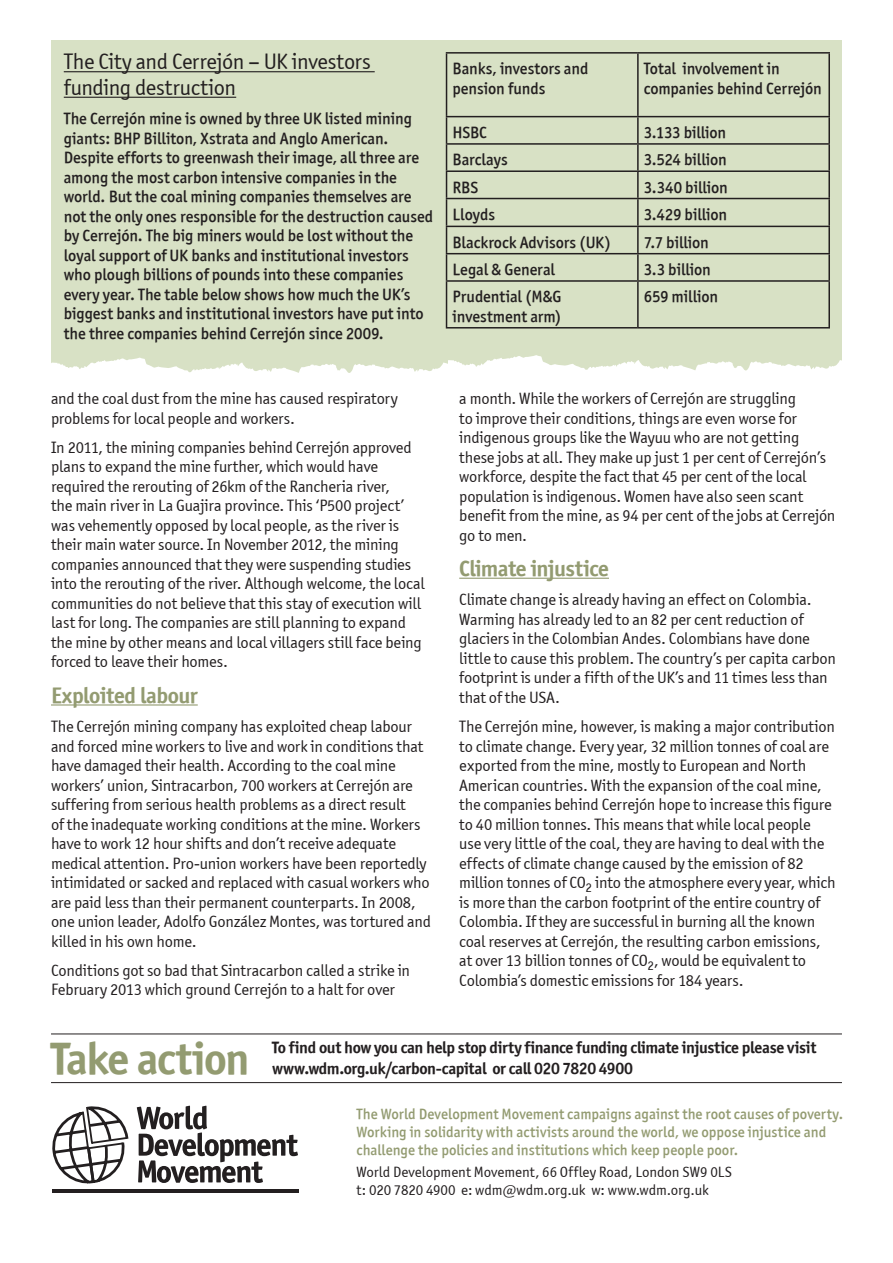
<style>
.page{position:relative;width:893px;height:1263px;background:#fff}
.page>*{position:absolute;margin:0;border:0;box-sizing:border-box;transform-origin:0 0}
.take_action_sign_off{font:45.45px "Officina Sans ITCTT Bold";letter-spacing:-.035em;color:#939b71}
.box_head_A{font:22.5px/25.5px "Officina Sans ITCTT Book";letter-spacing:-.02em;color:#231f20}
.body_text{font:22.5px "Officina Sans ITCTT Bold";letter-spacing:-.02em;color:#939b71}
.body_text-2{font:16.5px/19.5px "Officina Sans ITCTT Book";letter-spacing:-.015em;color:#231f20}
.box_body_text{font:16.5px/19.5px "Officina San Md ITCTT Medium";letter-spacing:-.005em;color:#231f20}
.take_action_sign_off-2{font:16.5px/20.2px "Officina Sans ITCTT Bold";letter-spacing:-.025em;color:#231f20}
.sign_off{font:15px/18px "Officina San Md ITCTT Medium";color:#939b71}
.address_sign_off{font:15px/18px "Officina Sans ITCTT Book";letter-spacing:-.005em;color:#231f20}
</style>
<div class="page">
<div style="left:51px;top:40px;width:791px;height:304px;background:#d8e1c5"></div>
<hr style="left:459px;top:578px;width:150px;height:1px;background:#939b71">
<hr style="left:51px;top:704px;width:147px;height:1px;background:#939b71">
<hr style="left:446px;top:52px;width:192px;height:2px;background:#231f20">
<hr style="left:446px;top:54px;width:1px;height:62px;background:#231f20">
<hr style="left:638px;top:52px;width:192px;height:2px;background:#231f20">
<hr style="left:637px;top:54px;width:2px;height:62px;background:#231f20">
<hr style="left:828px;top:54px;width:2px;height:62px;background:#231f20">
<hr style="left:446px;top:116px;width:192px;height:1px;background:#231f20">
<hr style="left:638px;top:116px;width:192px;height:1px;background:#231f20">
<hr style="left:637px;top:117px;width:2px;height:26px;background:#231f20">
<hr style="left:828px;top:117px;width:2px;height:26px;background:#231f20">
<hr style="left:446px;top:143px;width:192px;height:2px;background:#231f20">
<hr style="left:638px;top:143px;width:192px;height:2px;background:#231f20">
<hr style="left:637px;top:145px;width:2px;height:25px;background:#231f20">
<hr style="left:828px;top:145px;width:2px;height:25px;background:#231f20">
<hr style="left:446px;top:170px;width:192px;height:2px;background:#231f20">
<hr style="left:638px;top:170px;width:192px;height:2px;background:#231f20">
<hr style="left:637px;top:172px;width:2px;height:26px;background:#231f20">
<hr style="left:828px;top:172px;width:2px;height:26px;background:#231f20">
<hr style="left:446px;top:198px;width:192px;height:1px;background:#231f20">
<hr style="left:638px;top:198px;width:192px;height:1px;background:#231f20">
<hr style="left:637px;top:199px;width:2px;height:27px;background:#231f20">
<hr style="left:828px;top:199px;width:2px;height:27px;background:#231f20">
<hr style="left:446px;top:226px;width:192px;height:1px;background:#231f20">
<hr style="left:638px;top:226px;width:192px;height:1px;background:#231f20">
<hr style="left:637px;top:227px;width:2px;height:26px;background:#231f20">
<hr style="left:828px;top:227px;width:2px;height:26px;background:#231f20">
<hr style="left:446px;top:253px;width:192px;height:1px;background:#231f20">
<svg style="left:446px;top:117px;width:1px;height:163px"></svg>
<hr style="left:638px;top:253px;width:192px;height:1px;background:#231f20">
<hr style="left:637px;top:254px;width:2px;height:26px;background:#231f20">
<hr style="left:828px;top:254px;width:2px;height:26px;background:#231f20">
<hr style="left:446px;top:280px;width:192px;height:2px;background:#231f20">
<hr style="left:446px;top:282px;width:1px;height:45px;background:#231f20">
<hr style="left:638px;top:280px;width:192px;height:2px;background:#231f20">
<hr style="left:637px;top:282px;width:2px;height:45px;background:#231f20">
<hr style="left:828px;top:282px;width:2px;height:45px;background:#231f20">
<hr style="left:446px;top:327px;width:192px;height:1px;background:#231f20">
<hr style="left:638px;top:327px;width:192px;height:1px;background:#231f20">
<hr style="left:52px;top:1189px;width:246px;height:4px;background:#231f20">
<svg style="left:52px;top:1106px;width:77px;height:78px"></svg>
<svg style="left:137px;top:1106px;width:161px;height:77px"></svg>
<svg style="left:51px;top:344px;width:791px;height:29px"></svg>
<hr style="left:64px;top:71px;width:311px;height:1px;background:#231f20">
<hr style="left:64px;top:97px;width:172px;height:1px;background:#231f20">
<hr style="left:51px;top:1033px;width:791px;height:1px;background:#231f20">
<hr style="left:51px;top:1082px;width:791px;height:1px;background:#231f20">
<p class="box_head_A" style="left:64px;top:49px;width:308px">The City and Cerrejón – UK investors funding destruction</p>
<p class="box_body_text" style="left:64px;top:109px;width:371px">The Cerrejón mine is owned by three UK listed mining giants: BHP Billiton, Xstrata and Anglo American.<br>Despite efforts to greenwash their image, all three are among the most carbon intensive companies in the world. But the coal mining companies themselves are not the only ones responsible for the destruction caused by Cerrejón. The big miners would be lost without the loyal support of UK banks and institutional investors who plough billions of pounds into these companies every year. The table below shows how much the UK’s biggest banks and institutional investors have put into the three companies behind Cerrejón since 2009.</p>
<p class="body_text-2" style="left:51px;top:389px;width:348px">and the coal dust from the mine has caused respiratory problems for local people and workers.</p>
<p class="body_text-2" style="left:51px;top:438px;width:375px">In 2011, the mining companies behind Cerrejón approved plans to expand the mine further, which would have required the rerouting of 26km of the Rancheria river,<br>the main river in La Guajira province. This ‘P500 project’ was vehemently opposed by local people, as the river is their main water source. In November 2012, the mining companies announced that they were suspending studies into the rerouting of the river. Although welcome, the local communities do not believe that this stay of execution will last for long. The companies are still planning to expand the mine by other means and local villagers still face being forced to leave their homes.</p>
<p class="body_text" style="left:51px;top:681px;width:148px">Exploited labour</p>
<p class="body_text-2" style="left:51px;top:717px;width:381px">The Cerrejón mining company has exploited cheap labour and forced mine workers to live and work in conditions that have damaged their health. According to the coal mine workers’ union, Sintracarbon, 700 workers at Cerrejón are suffering from serious health problems as a direct result<br>of the inadequate working conditions at the mine. Workers have to work 12 hour shifts and don’t receive adequate medical attention. Pro-union workers have been reportedly intimidated or sacked and replaced with casual workers who are paid less than their permanent counterparts. In 2008, one union leader, Adolfo González Montes, was tortured and killed in his own home.</p>
<p class="body_text-2" style="left:51px;top:960px;width:361px">Conditions got so bad that Sintracarbon called a strike in<br>February 2013 which ground Cerrejón to a halt for over</p>
<p class="box_body_text" style="left:452px;top:59px;width:137px">Banks, investors and pension funds</p>
<p class="box_body_text" style="left:644px;top:59px;width:179px">Total involvement in companies behind Cerrejón</p>
<p class="box_body_text" style="left:452px;top:123px;width:36px">HSBC</p>
<p class="box_body_text" style="left:644px;top:123px;width:84px">3.133 billion</p>
<p class="box_body_text" style="left:452px;top:150px;width:57px">Barclays</p>
<p class="box_body_text" style="left:644px;top:150px;width:84px">3.524 billion</p>
<p class="box_body_text" style="left:452px;top:177px;width:27px">RBS</p>
<p class="box_body_text" style="left:644px;top:177px;width:85px">3.340 billion</p>
<p class="box_body_text" style="left:452px;top:204px;width:44px">Lloyds</p>
<p class="box_body_text" style="left:644px;top:204px;width:85px">3.429 billion</p>
<p class="box_body_text" style="left:452px;top:232px;width:160px">Blackrock Advisors (UK)</p>
<p class="box_body_text" style="left:644px;top:232px;width:67px">7.7 billion</p>
<p class="box_body_text" style="left:452px;top:260px;width:104px">Legal &amp; General</p>
<p class="box_body_text" style="left:644px;top:260px;width:69px">3.3 billion</p>
<p class="box_body_text" style="left:452px;top:287px;width:111px">Prudential (M&amp;G investment arm)</p>
<p class="box_body_text" style="left:644px;top:287px;width:76px">659 million</p>
<p class="body_text-2" style="left:459px;top:389px;width:378px">a month. While the workers of Cerrejón are struggling<br>to improve their conditions, things are even worse for indigenous groups like the Wayuu who are not getting these jobs at all. They make up just 1 per cent of Cerrejón’s workforce, despite the fact that 45 per cent of the local population is indigenous. Women have also seen scant benefit from the mine, as 94 per cent of the jobs at Cerrejón go to men.</p>
<p class="body_text" style="left:459px;top:554px;width:151px">Climate injustice</p>
<p class="body_text-2" style="left:459px;top:590px;width:378px">Climate change is already having an effect on Colombia.<br>Warming has already led to an 82 per cent reduction of glaciers in the Colombian Andes. Colombians have done little to cause this problem. The country’s per capita carbon footprint is under a fifth of the UK’s and 11 times less than that of the USA.</p>
<p class="body_text-2" style="left:459px;top:717px;width:378px">The Cerrejón mine, however, is making a major contribution to climate change. Every year, 32 million tonnes of coal are exported from the mine, mostly to European and North American countries. With the expansion of the coal mine, the companies behind Cerrejón hope to increase this figure to 40 million tonnes. This means that while local people use very little of the coal, they are having to deal with the effects of climate change caused by the emission of 82 million tonnes of CO<sub>2</sub> into the atmosphere every year, which is more than the carbon footprint of the entire country of Colombia. If they are successful in burning all the known coal reserves at Cerrejón, the resulting carbon emissions, at over 13 billion tonnes of CO<sub>2</sub>, would be equivalent to Colombia’s domestic emissions for 184 years.</p>
<p class="take_action_sign_off" style="left:51px;top:1030px;width:200px">Take action</p>
<p class="take_action_sign_off-2" style="left:272px;top:1037px;width:546px">To find out how you can help stop dirty finance funding climate injustice please visit www.wdm.org.uk/carbon-capital or call 020 7820 4900</p>
<p class="sign_off" style="left:357px;top:1104px;width:488px">The World Development Movement campaigns against the root causes of poverty.<br>Working in solidarity with activists around the world, we oppose injustice and challenge the policies and institutions which keep people poor.</p>
<p class="address_sign_off" style="left:357px;top:1163px;width:377px">World Development Movement, 66 Offley Road, London SW9 0LS t: 020 7820 4900 e: wdm@wdm.org.uk w: www.wdm.org.uk</p>
</div>
